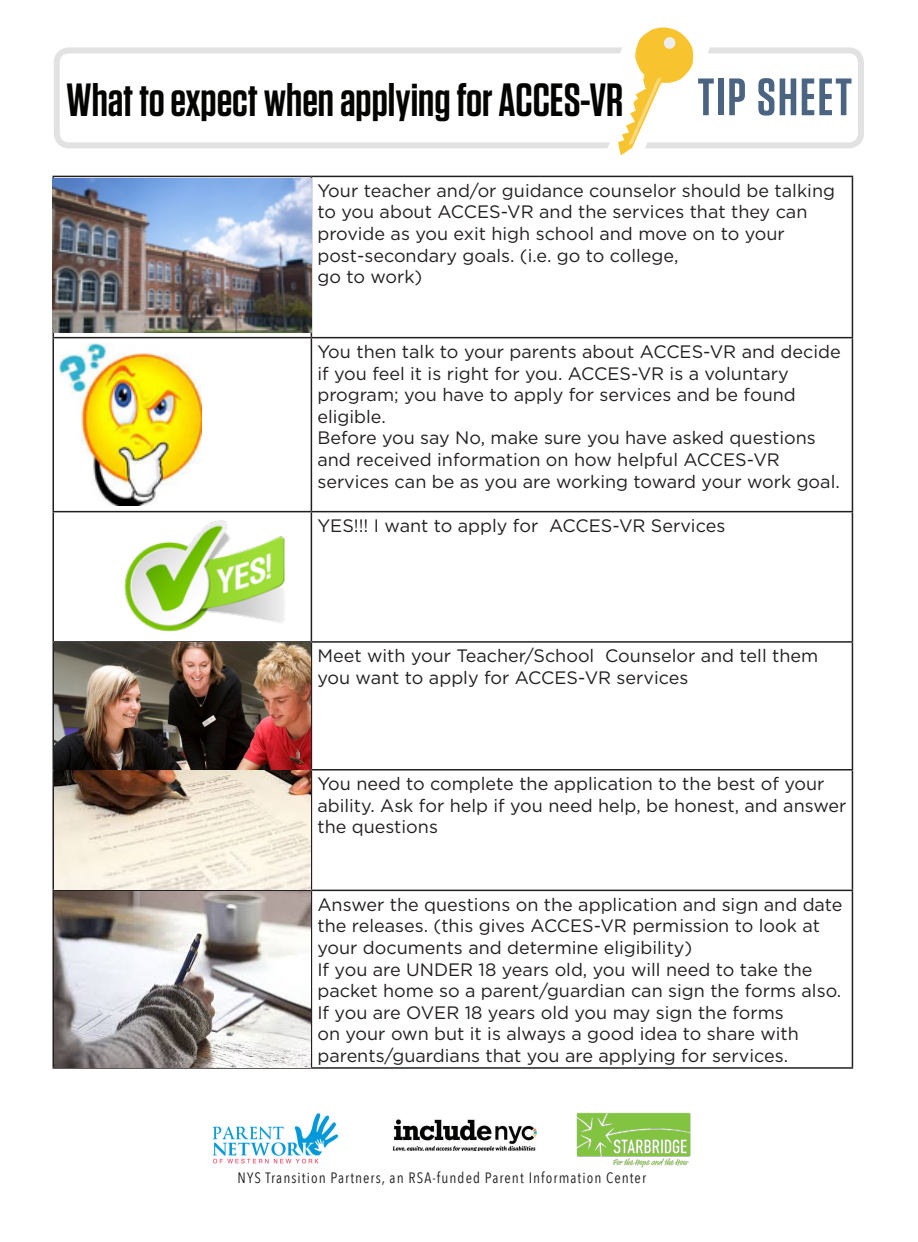
<style>
.page{position:relative;width:918px;height:1242px;background:#fff}
.page>*{position:absolute;margin:0;border:0;box-sizing:border-box;transform-origin:0 0}
.t1{font:600 52.5px "Tungsten";letter-spacing:.04em;color:#4b6482}
.t2{font:600 46.5px "Tungsten";color:#040503}
.t3{font:18px/21.6px "Gotham";color:#231f20}
.t4{font:15px "Avenir Next Condensed";letter-spacing:.07em;color:#231f20}
</style>
<div class="page">
<div style="left:54px;top:47px;width:810px;height:101px;border:6px solid #e2e2e2;border-radius:12px"></div>
<svg style="left:606px;top:27px;width:107px;height:129px"></svg>
<hr style="left:52px;top:176px;width:259px;height:1px;background:#231f20">
<hr style="left:52px;top:177px;width:2px;height:160px;background:#231f20">
<hr style="left:311px;top:176px;width:542px;height:1px;background:#231f20">
<hr style="left:311px;top:177px;width:1px;height:160px;background:#231f20">
<hr style="left:852px;top:177px;width:1px;height:160px;background:#231f20">
<hr style="left:52px;top:337px;width:259px;height:1px;background:#231f20">
<hr style="left:52px;top:338px;width:2px;height:173px;background:#231f20">
<hr style="left:311px;top:337px;width:542px;height:1px;background:#231f20">
<hr style="left:311px;top:338px;width:1px;height:173px;background:#231f20">
<hr style="left:852px;top:338px;width:1px;height:173px;background:#231f20">
<hr style="left:52px;top:511px;width:259px;height:1px;background:#231f20">
<hr style="left:52px;top:512px;width:2px;height:129px;background:#231f20">
<hr style="left:311px;top:511px;width:542px;height:1px;background:#231f20">
<hr style="left:311px;top:512px;width:1px;height:129px;background:#231f20">
<hr style="left:852px;top:512px;width:1px;height:129px;background:#231f20">
<hr style="left:52px;top:641px;width:259px;height:2px;background:#231f20">
<hr style="left:52px;top:643px;width:2px;height:126px;background:#231f20">
<hr style="left:311px;top:641px;width:542px;height:2px;background:#231f20">
<hr style="left:311px;top:643px;width:1px;height:126px;background:#231f20">
<hr style="left:852px;top:643px;width:1px;height:126px;background:#231f20">
<hr style="left:52px;top:769px;width:259px;height:2px;background:#231f20">
<hr style="left:52px;top:771px;width:2px;height:119px;background:#231f20">
<hr style="left:311px;top:769px;width:542px;height:2px;background:#231f20">
<hr style="left:311px;top:771px;width:1px;height:119px;background:#231f20">
<hr style="left:852px;top:771px;width:1px;height:119px;background:#231f20">
<hr style="left:52px;top:890px;width:259px;height:1px;background:#231f20">
<hr style="left:52px;top:891px;width:2px;height:176px;background:#231f20">
<hr style="left:311px;top:890px;width:542px;height:1px;background:#231f20">
<hr style="left:311px;top:891px;width:1px;height:176px;background:#231f20">
<hr style="left:852px;top:891px;width:1px;height:176px;background:#231f20">
<hr style="left:52px;top:1067px;width:259px;height:2px;background:#231f20">
<hr style="left:311px;top:1067px;width:542px;height:2px;background:#231f20">
<img style="left:52px;top:179px;width:259px;height:154px">
<img style="left:59px;top:344px;width:143px;height:162px">
<img style="left:124px;top:520px;width:162px;height:112px">
<img style="left:54px;top:643px;width:257px;height:126px">
<img style="left:54px;top:771px;width:257px;height:296px">
<img style="left:576px;top:1112px;width:115px;height:56px">
<img style="left:212px;top:1113px;width:127px;height:51px">
<img style="left:392px;top:1119px;width:145px;height:31px">
<p class="t2" style="left:66px;top:76px;width:559px">What to expect when applying for ACCES-VR</p>
<p class="t1" style="left:698px;top:69px;width:156px">TIP SHEET</p>
<p class="t3" style="left:317px;top:179px;width:519px">Your teacher and/or guidance counselor should be talking to you about ACCES-VR and the services that they can provide as you exit high school and move on to your post-secondary goals. (i.e. go to college,<br>go to work)</p>
<p class="t3" style="left:317px;top:341px;width:525px">You then talk to your parents about ACCES-VR and decide if you feel it is right for you. ACCES-VR is a voluntary program; you have to apply for services and be found eligible.</p>
<p class="t3" style="left:317px;top:427px;width:524px">Before you say No, make sure you have asked questions and received information on how helpful ACCES-VR services can be as you are working toward your work goal.</p>
<p class="t3" style="left:317px;top:515px;width:409px">YES!!! I want to apply for ACCES-VR Services</p>
<p class="t3" style="left:317px;top:645px;width:502px">Meet with your Teacher/School Counselor and tell them you want to apply for ACCES-VR services</p>
<p class="t3" style="left:317px;top:773px;width:531px">You need to complete the application to the best of your ability. Ask for help if you need help, be honest, and answer the questions</p>
<p class="t3" style="left:317px;top:893px;width:527px">Answer the questions on the application and sign and date the releases. (this gives ACCES-VR permission to look at your documents and determine eligibility)<br>If you are UNDER 18 years old, you will need to take the packet home so a parent/guardian can sign the forms also.</p>
<p class="t3" style="left:317px;top:1001px;width:483px">If you are OVER 18 years old you may sign the forms on your own but it is always a good idea to share with parents/guardians that you are applying for services.</p>
<p class="t4" style="left:238px;top:1165px;width:410px">NYS Transition Partners, an RSA-funded Parent Information Center</p>
</div>
